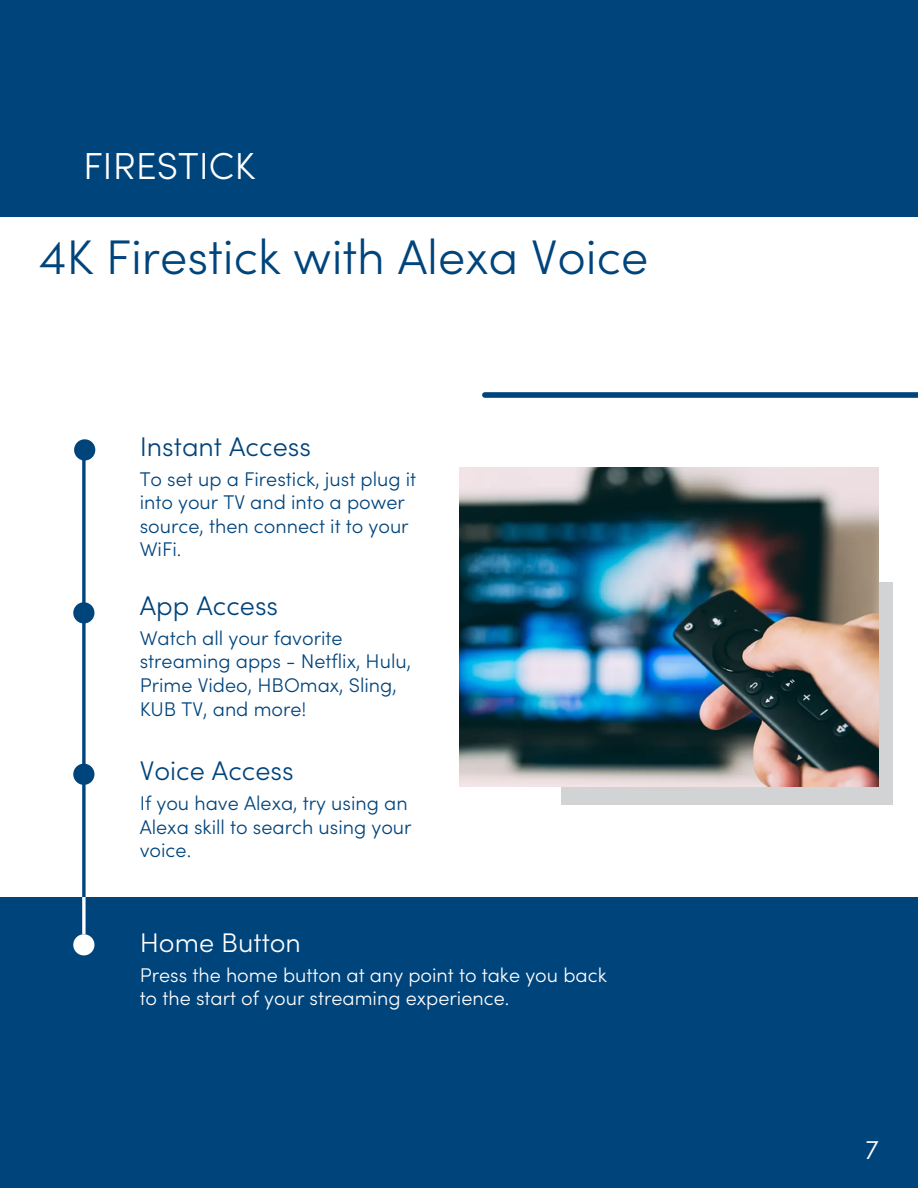
<style>
.page{position:relative;width:918px;height:1188px;background:#fff}
.page>*{position:absolute;margin:0;border:0;box-sizing:border-box;transform-origin:0 0}
.t1{font:300 48.6px "Sofia Pro";color:#00447c}
.t2{font:300 37.65px "Sofia Pro";color:#fff}
.t3{font:300 27px "Sofia Pro";color:#00447c}
.t4{font:300 27px "Sofia Pro";color:#fff}
.t5{font:300 19.8px/23.7px "Sofia Pro";color:#00447c}
.t6{font:300 19.8px/23.7px "Sofia Pro";color:#fff}
</style>
<div class="page">
<div style="left:0;top:897px;width:918px;height:291px;background:#00447c"></div>
<div style="left:485px;top:392px;width:433px;height:6px;background:#00447c"></div>
<div style="left:0;top:0;width:918px;height:217px;background:#00447c"></div>
<div style="left:74px;top:439px;width:21px;height:22px;background:#00447c;border-radius:50%"></div>
<div style="left:73px;top:602px;width:21px;height:21px;background:#00447c;border-radius:50%"></div>
<div style="left:73px;top:764px;width:21px;height:21px;background:#00447c;border-radius:50%"></div>
<div style="left:73px;top:934px;width:21px;height:21px;background:#fff;border-radius:50%"></div>
<svg style="left:82px;top:897px;width:4px;height:37px"></svg>
<svg style="left:82px;top:460px;width:4px;height:437px;background:#235d8e"></svg>
<div style="left:561px;top:582px;width:331px;height:222px;background:#d1d3d4"></div>
<img style="left:459px;top:468px;width:420px;height:318px">
<h2 class="t2" style="left:83px;top:151px;width:173px">FIRESTICK</h2>
<h1 class="t1" style="left:39px;top:239px;width:611px">4K Firestick with Alexa Voice</h1>
<h3 class="t3" style="left:140px;top:436px;width:173px">Instant Access</h3>
<p class="t5" style="left:140px;top:469px;width:278px">To set up a Firestick, just plug it into your TV and into a power source, then connect it to your<br>WiFi.</p>
<h3 class="t3" style="left:140px;top:595px;width:140px">App Access</h3>
<p class="t5" style="left:140px;top:628px;width:273px">Watch all your favorite streaming apps - Netflix, Hulu,<br>Prime Video, HBOmax, Sling,<br>KUB TV, and more!</p>
<h3 class="t3" style="left:140px;top:760px;width:156px">Voice Access</h3>
<p class="t5" style="left:140px;top:793px;width:273px">If you have Alexa, try using an<br>Alexa skill to search using your voice.</p>
<h3 class="t4" style="left:140px;top:932px;width:163px">Home Button</h3>
<p class="t6" style="left:140px;top:965px;width:469px">Press the home button at any point to take you back to the start of your streaming experience.</p>
<h3 class="t4" style="left:866px;top:1139px;width:15px">7</h3>
</div>
